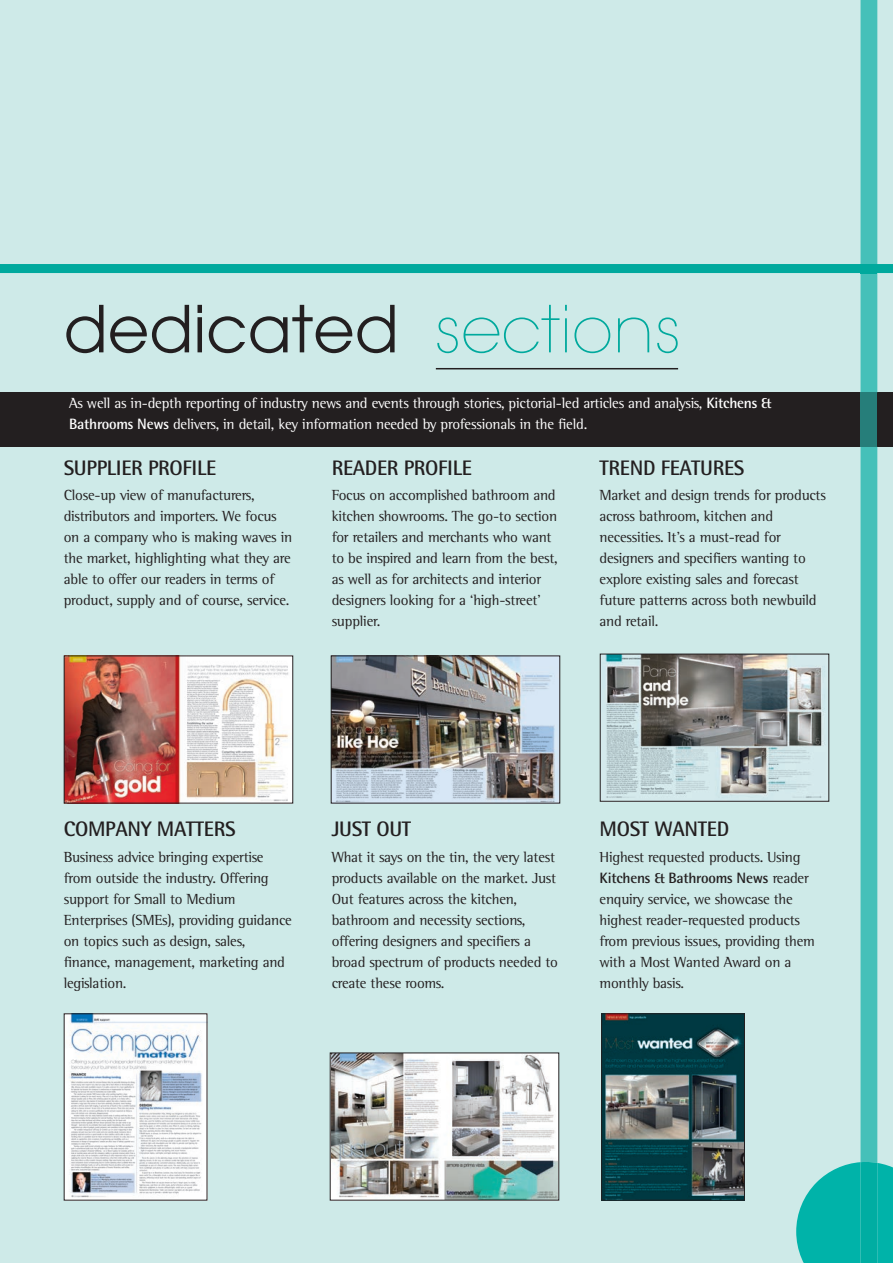
<style>
.page{position:relative;width:893px;height:1263px;background:#ceeae8}
.page>*{position:absolute;margin:0;border:0;box-sizing:border-box;transform-origin:0 0}
.t1{font:64.2px "Avant Garde";color:#231f20}
.t2{font:700 21px "Rotis Semi Sans";letter-spacing:-.015em;color:#231f20}
.t3{font:15px/21px "Rotis Semi Serif";letter-spacing:-.015em;color:#231f20}
.t4{font:15px/21px "Rotis Semi Serif";letter-spacing:-.015em;color:#fff}
.t5{font:700 15px "Rotis Semi Sans";letter-spacing:-.015em;color:#231f20}
.s1{font-weight:200;color:#00a99d}
.s2{font-family:"Rotis Semi Sans";font-weight:700}
.s3{font-family:"Rotis Semi Serif";font-weight:400}
</style>
<div class="page">
<img style="left:66px;top:657px;width:225px;height:144px">
<div style="left:64px;top:655px;width:229px;height:148px;border:1px solid #231f20"></div>
<img style="left:332px;top:1054px;width:225px;height:144px">
<img style="left:333px;top:657px;width:225px;height:144px">
<div style="left:331px;top:655px;width:229px;height:148px;border:1px solid #231f20"></div>
<img style="left:605px;top:656px;width:191px;height:142px">
<div style="left:600px;top:654px;width:229px;height:148px;border:1px solid #231f20"></div>
<img style="left:66px;top:1015px;width:139px;height:183px">
<img style="left:603px;top:1015px;width:140px;height:183px">
<div style="left:601px;top:1013px;width:144px;height:187px;border:1px solid #231f20"></div>
<hr style="left:436px;top:368px;width:242px;height:1px;background:#231f20">
<div style="left:0;top:392px;width:893px;height:55px;background:#231f20"></div>
<div style="left:0;top:264px;width:893px;height:9px;background:#00a99d"></div>
<svg style="left:796px;top:0;width:97px;height:1263px"></svg>
<h1 class="t1" style="left:64px;top:305px;width:619px">dedicated <span class="s1">sections</span></h1>
<p class="t4" style="left:69px;top:394px;width:704px">As well as in-depth reporting of industry news and events through stories, pictorial-led articles and analysis, <span class="s2">Kitchens &amp;<br>Bathrooms News</span> delivers, in detail, key information needed by professionals in the field.</p>
<h2 class="t2" style="left:64px;top:461px;width:154px">SUPPLIER PROFILE</h2>
<p class="t3" style="left:64px;top:486px;width:230px">Close-up view of manufacturers, distributors and importers. We focus on a company who is making waves in the market, highlighting what they are able to offer our readers in terms of product, supply and of course, service.</p>
<h2 class="t2" style="left:332px;top:461px;width:142px">READER PROFILE</h2>
<p class="t3" style="left:332px;top:486px;width:228px">Focus on accomplished bathroom and kitchen showrooms. The go-to section for retailers and merchants who want to be inspired and learn from the best, as well as for architects and interior designers looking for a ‘high-street’ supplier.</p>
<h2 class="t2" style="left:600px;top:461px;width:146px">TREND FEATURES</h2>
<p class="t3" style="left:600px;top:486px;width:228px">Market and design trends for products across bathroom, kitchen and necessities. It’s a must-read for designers and specifiers wanting to explore existing sales and forecast future patterns across both newbuild and retail.</p>
<h2 class="t2" style="left:64px;top:822px;width:173px">COMPANY MATTERS</h2>
<p class="t3" style="left:64px;top:848px;width:230px">Business advice bringing expertise from outside the industry. Offering support for Small to Medium<br>Enterprises (SMEs), providing guidance on topics such as design, sales, finance, management, marketing and legislation.</p>
<h2 class="t2" style="left:332px;top:822px;width:81px">JUST OUT</h2>
<p class="t3" style="left:332px;top:848px;width:228px">What it says on the tin, the very latest products available on the market. Just Out features across the kitchen, bathroom and necessity sections, offering designers and specifiers a broad spectrum of products needed to create these rooms.</p>
<h2 class="t2" style="left:600px;top:822px;width:131px">MOST WANTED</h2>
<p class="t3" style="left:600px;top:848px;width:202px">Highest requested products. Using</p>
<p class="t5" style="left:600px;top:872px;width:211px">Kitchens &amp; Bathrooms News <span class="s3">reader</span></p>
<p class="t3" style="left:600px;top:890px;width:217px">enquiry service, we showcase the highest reader-requested products from previous issues, providing them with a Most Wanted Award on a monthly basis.</p>
</div>
